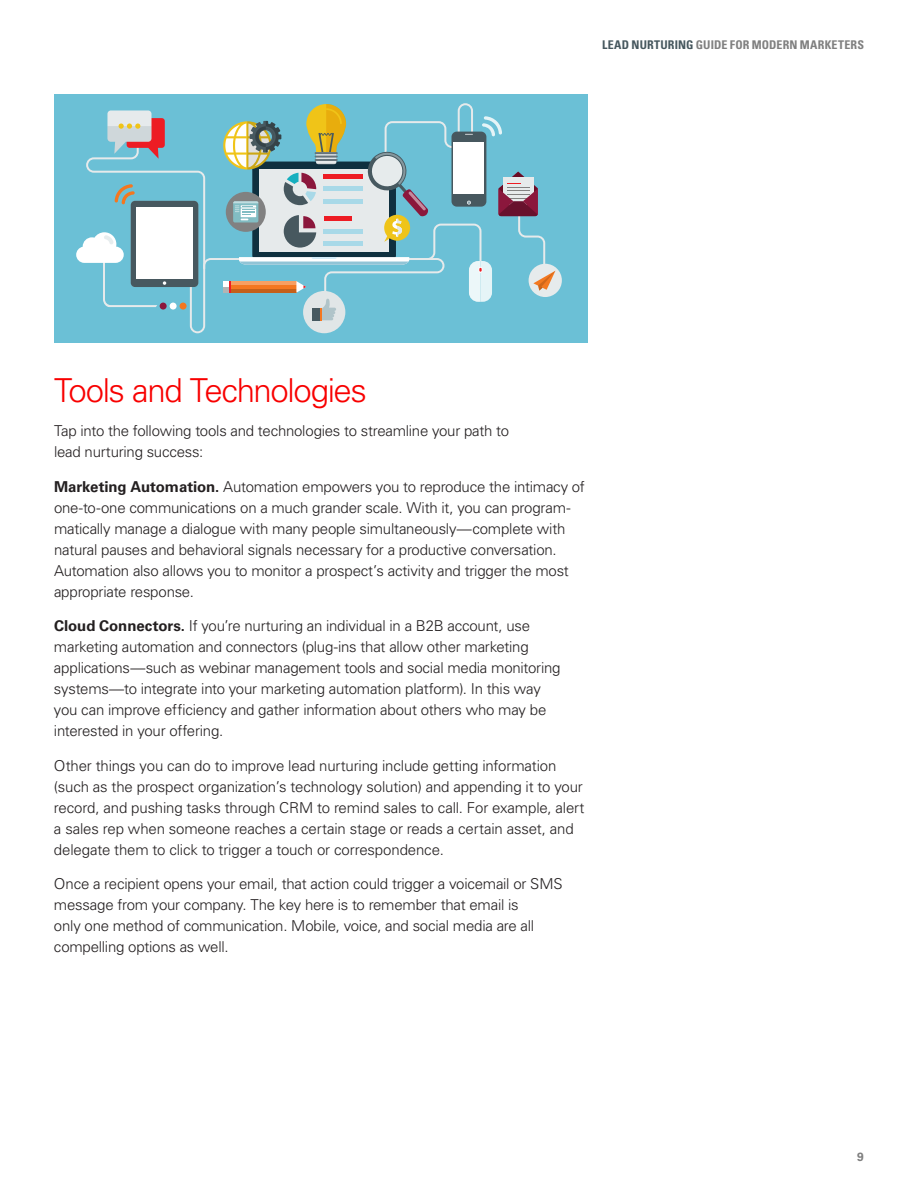
<style>
.page{position:relative;width:918px;height:1188px;background:#fff}
.page>*{position:absolute;margin:0;border:0;box-sizing:border-box;transform-origin:0 0}
.t1{font:300 33px "Univers LT Std";letter-spacing:-.04em;color:#f80000}
.t2{font:300 15px/21px "Univers LT Std";letter-spacing:-.015em;color:#231f20}
.t3{font:700 condensed 12px "Univers LT Std";letter-spacing:.01em;color:#7f7f7f}
.t4{font:700 12px "Univers LT Std";color:#7f7f7f}
.s1{color:#46575e}
.s2{font-weight:700}
</style>
<div class="page">
<div style="left:54px;top:95px;width:533px;height:248px;background:#6bc0d6"></div>
<div style="left:529px;top:264px;width:33px;height:33px;background:#e6ebec;border-radius:50%"></div>
<svg style="left:76px;top:103px;width:479px;height:230px"></svg>
<p class="t3" style="left:602px;top:38px;width:263px"><span class="s1">LEAD NURTURING</span> GUIDE FOR MODERN MARKETERS</p>
<h1 class="t1" style="left:54px;top:370px;width:314px">Tools and Technologies</h1>
<p class="t2" style="left:54px;top:421px;width:457px">Tap into the following tools and technologies to streamline your path to lead nurturing success:</p>
<p class="t2" style="left:54px;top:476px;width:532px"><span class="s2">Marketing Automation.</span> Automation empowers you to reproduce the intimacy of one-to-one communications on a much grander scale. With it, you can program&shy;matically manage a dialogue with many people simultaneously—complete with natural pauses and behavioral signals necessary for a productive conversation.<br>Automation also allows you to monitor a prospect’s activity and trigger the most appropriate response.</p>
<p class="t2" style="left:54px;top:616px;width:508px"><span class="s2">Cloud Connectors.</span> If you’re nurturing an individual in a B2B account, use marketing automation and connectors (plug-ins that allow other marketing applications—such as webinar management tools and social media monitoring systems—to integrate into your marketing automation platform). In this way you can improve efficiency and gather information about others who may be interested in your offering.</p>
<p class="t2" style="left:54px;top:755px;width:532px">Other things you can do to improve lead nurturing include getting information (such as the prospect organization’s technology solution) and appending it to your record, and pushing tasks through CRM to remind sales to call. For example, alert a sales rep when someone reaches a certain stage or reads a certain asset, and delegate them to click to trigger a touch or correspondence.</p>
<p class="t2" style="left:54px;top:874px;width:510px">Once a recipient opens your email, that action could trigger a voicemail or SMS message from your company. The key here is to remember that email is<br>only one method of communication. Mobile, voice, and social media are all compelling options as well.</p>
<p class="t4" style="left:857px;top:1150px;width:8px">9</p>
</div>
